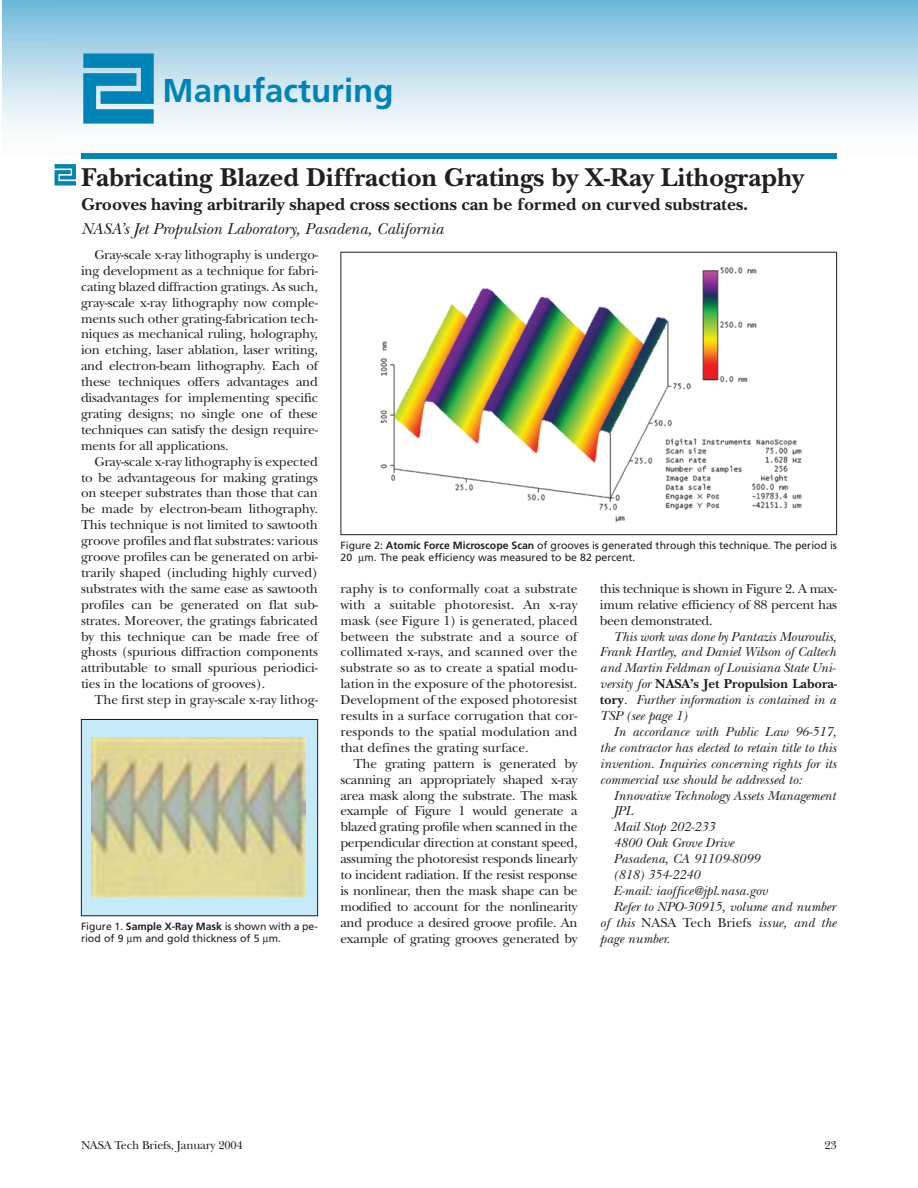
<style>
.page{position:relative;width:918px;height:1188px;background:#fff}
.page>*{position:absolute;margin:0;border:0;box-sizing:border-box;transform-origin:0 0}
.t1{font:700 33px "Frutiger";color:#0083b6}
.t2{font:700 27px "New Baskerville";color:#231f20}
.t3{font:700 18px "New Baskerville";color:#231f20}
.t4{font:italic 16.5px "New Baskerville";color:#231f20}
.t5{font:13.5px/15.9px "New Baskerville";letter-spacing:-.015em;color:#231f20;text-align:justify}
.t6{font:italic 13.5px/15.9px "New Baskerville";color:#231f20;text-align:justify}
.t7{font:12px "New Baskerville";letter-spacing:-.015em;color:#231f20}
.t8{font:10.5px/12px "Frutiger";color:#231f20}
.s1{font-weight:700}
.s2{font-weight:700;font-style:normal}
.s3{font-style:normal}
</style>
<div class="page">
<img style="left:2px;top:0;width:916px;height:128px">
<svg style="left:83px;top:53px;width:71px;height:71px;background:#2c98c2"></svg>
<div style="left:81px;top:153px;width:756px;height:6px;background:#0083b6"></div>
<div style="left:83px;top:721px;width:233px;height:193px;background:#c6eafa"></div>
<img style="left:92px;top:737px;width:214px;height:161px">
<div style="left:81px;top:719px;width:237px;height:197px;border:1px solid #231f20"></div>
<svg style="left:380px;top:267px;width:422px;height:255px"></svg>
<div style="left:340px;top:252px;width:497px;height:283px;border:1px solid #231f20"></div>
<svg style="left:55px;top:164px;width:21px;height:22px"></svg>
<h1 class="t1" style="left:163px;top:78px;width:232px">Manufacturing</h1>
<h2 class="t2" style="left:81px;top:168px;width:725px">Fabricating Blazed Diffraction Gratings by X-Ray Lithography</h2>
<h3 class="t3" style="left:81px;top:198px;width:669px">Grooves having arbitrarily shaped cross sections can be formed on curved substrates.</h3>
<p class="t4" style="left:81px;top:223px;width:364px">NASA’s Jet Propulsion Laboratory, Pasadena, California</p>
<p class="t5" style="left:81px;top:248px;width:239px;text-indent:14px">Gray-scale x-ray lithography is undergo&shy;ing development as a technique for fabri&shy;cating blazed diffraction gratings. As such, gray-scale x-ray lithography now comple&shy;ments such other grating-fabrication tech&shy;niques as mechanical ruling, holography, ion etching, laser ablation, laser writing, and electron-beam lithography. Each of these techniques offers advantages and disadvantages for implementing specific grating designs; no single one of these techniques can satisfy the design require&shy;ments for all applications.</p>
<p class="t5" style="left:81px;top:455px;width:239px;text-indent:14px">Gray-scale x-ray lithography is expected to be advantageous for making gratings on steeper substrates than those that can be made by electron-beam lithography.<br>This technique is not limited to sawtooth groove profiles and flat substrates: various groove profiles can be generated on arbi&shy;trarily shaped (including highly curved) substrates with the same ease as sawtooth profiles can be generated on flat sub&shy;strates. Moreover, the gratings fabricated by this technique can be made free of ghosts (spurious diffraction components attributable to small spurious periodici&shy;ties in the locations of grooves).</p>
<p class="t5" style="left:94px;top:693px;width:225px">The first step in gray-scale x-ray lithog-</p>
<p class="t8" style="left:340px;top:540px;width:498px">Figure 2: <span class="s1">Atomic Force Microscope Scan</span> of grooves is generated through this technique. The period is<br>20 m. The peak efficiency was measured to be 82 percent.</p>
<p class="t5" style="left:340px;top:582px;width:239px">raphy is to conformally coat a substrate with a suitable photoresist. An x-ray mask (see Figure 1) is generated, placed between the substrate and a source of collimated x-rays, and scanned over the substrate so as to create a spatial modu&shy;lation in the exposure of the photoresist.<br>Development of the exposed photoresist results in a surface corrugation that cor&shy;responds to the spatial modulation and that defines the grating surface.</p>
<p class="t5" style="left:340px;top:757px;width:239px;text-indent:14px">The grating pattern is generated by scanning an appropriately shaped x-ray area mask along the substrate. The mask example of Figure 1 would generate a blazed grating profile when scanned in the perpendicular direction at constant speed, assuming the photoresist responds linearly to incident radiation. If the resist response is nonlinear, then the mask shape can be modified to account for the nonlinearity and produce a desired groove profile. An example of grating grooves generated by</p>
<p class="t5" style="left:600px;top:582px;width:239px">this technique is shown in Figure 2. A max&shy;imum relative efficiency of 88 percent has been demonstrated.</p>
<p class="t6" style="left:600px;top:630px;width:239px;text-indent:14px">This work was done by Pantazis Mouroulis, Frank Hartley, and Daniel Wilson of Caltech and Martin Feldman of Louisiana State Uni&shy;versity for <span class="s2">NASA’s Jet Propulsion Labora&shy;tory</span>. Further information is contained in a TSP (see page 1)</p>
<p class="t6" style="left:600px;top:725px;width:238px;text-indent:14px">In accordance with Public Law 96-517, the contractor has elected to retain title to this invention. Inquiries concerning rights for its commercial use should be addressed to:</p>
<p class="t6" style="left:613px;top:789px;width:224px">Innovative Technology Assets Management</p>
<p class="t6" style="left:613px;top:805px;width:21px">JPL</p>
<p class="t6" style="left:613px;top:821px;width:103px">Mail Stop 202-233</p>
<p class="t6" style="left:613px;top:837px;width:122px">4800 Oak Grove Drive</p>
<p class="t6" style="left:613px;top:853px;width:148px">Pasadena, CA 91109-8099</p>
<p class="t6" style="left:613px;top:868px;width:88px">(818) 354-2240</p>
<p class="t6" style="left:613px;top:884px;width:156px">E-mail: iaoffice@jpl.nasa.gov</p>
<p class="t6" style="left:613px;top:900px;width:223px">Refer to NPO-30915, volume and number</p>
<p class="t6" style="left:600px;top:916px;width:238px">of this <span class="s3">NASA Tech Briefs</span> issue, and the</p>
<p class="t6" style="left:600px;top:932px;width:71px">page number.</p>
<p class="t8" style="left:81px;top:921px;width:238px">Figure 1. <span class="s1">Sample X-Ray Mask</span> is shown with a pe&shy;riod of 9 m and gold thickness of 5 m.</p>
<p class="t7" style="left:81px;top:1141px;width:163px">NASA Tech Briefs, January 2004</p>
<p class="t7" style="left:824px;top:1141px;width:14px">23</p>
</div>
